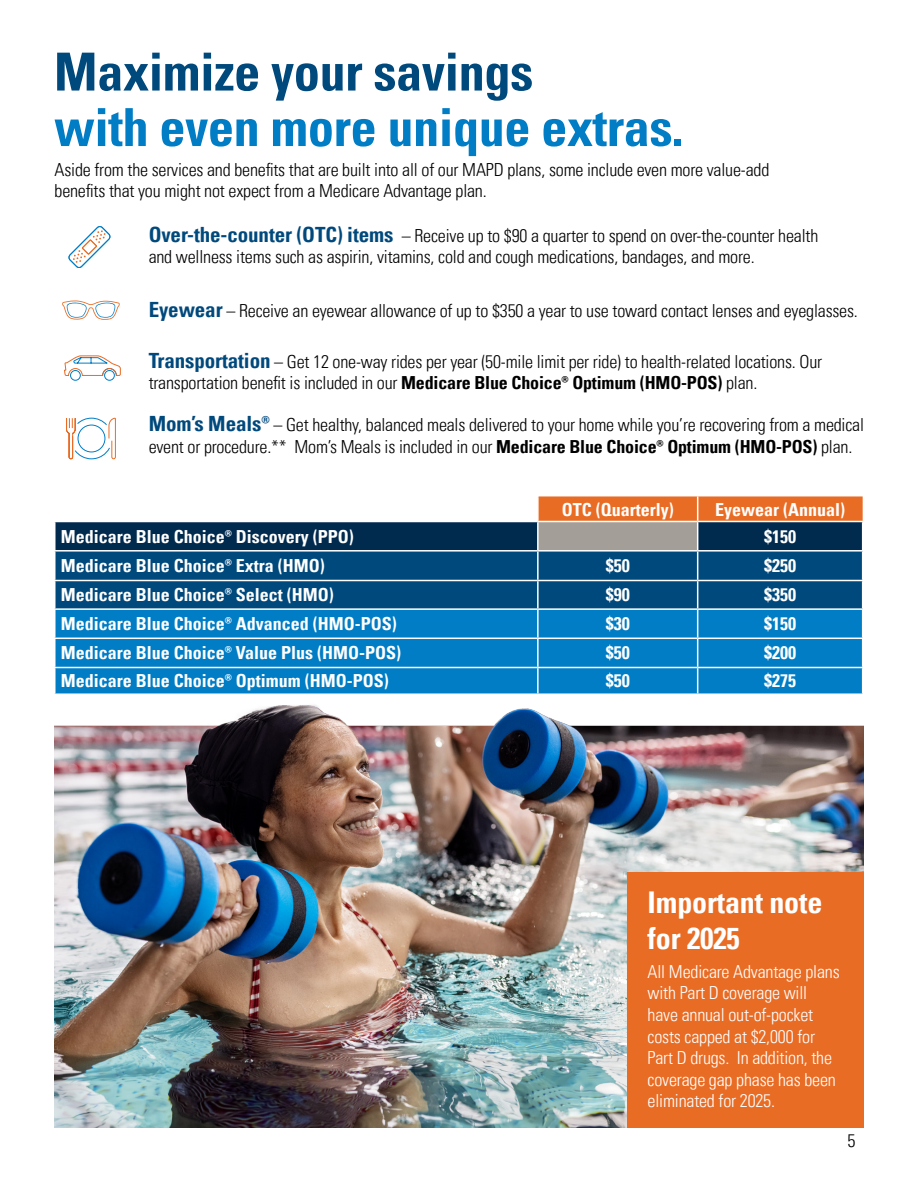
<style>
.page{position:relative;width:918px;height:1188px;background:#fff}
.page>*{position:absolute;margin:0;border:0;box-sizing:border-box;transform-origin:0 0}
.t1{font:700 condensed 52.5px/55.5px "Univers LT Pro";letter-spacing:-.01em;color:#007dc5}
.t2{font:700 condensed 30px/36px "Univers LT Pro";letter-spacing:-.005em;color:#fff}
.body{font:300 condensed 18px/21.6px "Univers LT Pro";letter-spacing:-.01em;color:#000}
.t3{font:700 condensed 18px "Univers LT Pro";color:#fff}
.t4{font:300 condensed 18px/21.6px "Univers LT Pro";letter-spacing:-.01em;color:#fff}
.s1{color:#00497c}
.s2{font-weight:700;font-size:21px;color:#00497c}
.s3{font-weight:700}
</style>
<div class="page">
<svg style="left:62px;top:301px;width:58px;height:19px"></svg>
<svg style="left:64px;top:355px;width:57px;height:26px"></svg>
<svg style="left:66px;top:417px;width:50px;height:43px"></svg>
<img style="left:54px;top:705px;width:810px;height:422px">
<div style="left:627px;top:872px;width:237px;height:255px;background:#e96c24"></div>
<svg style="left:68px;top:226px;width:43px;height:42px"></svg>
<div style="left:82px;top:240px;width:15px;height:14px;border:1px solid #e96c24;border-radius:6px"></div>
<svg style="left:55px;top:496px;width:808px;height:197px;background:#2f74a0"></svg>
<hr style="left:54px;top:496px;width:485px;height:1px;background:#fff">
<hr style="left:54px;top:497px;width:2px;height:24px;background:#fff">
<hr style="left:537px;top:497px;width:2px;height:24px;background:#fff">
<hr style="left:54px;top:521px;width:484px;height:1px;background:#fff">
<p class="t1" style="left:54px;top:43px;width:631px"><span class="s1">Maximize your savings<br></span>with even more unique extras.</p>
<p class="body" style="left:55px;top:158px;width:716px">Aside from the services and benefits that are built into all of our MAPD plans, some include even more value-add benefits that you might not expect from a Medicare Advantage plan.</p>
<p class="body" style="left:149px;top:224px;width:671px"><span class="s2">Over-the-counter (OTC) items</span> – Receive up to $90 a quarter to spend on over-the-counter health and wellness items such as aspirin, vitamins, cold and cough medications, bandages, and more.</p>
<p class="body" style="left:149px;top:299px;width:711px"><span class="s2">Eyewear</span> – Receive an eyewear allowance of up to $350 a year to use toward contact lenses and eyeglasses.</p>
<p class="body" style="left:149px;top:349px;width:675px"><span class="s2">Transportation</span> – Get 12 one-way rides per year (50-mile limit per ride) to health-related locations. Our transportation benefit is included in our <span class="s3">Medicare Blue Choice® Optimum (HMO-POS)</span> plan.</p>
<p class="body" style="left:149px;top:413px;width:717px"><span class="s2">Mom’s Meals®</span> – Get healthy, balanced meals delivered to your home while you’re recovering from a medical event or procedure.** Mom’s Meals is included in our <span class="s3">Medicare Blue Choice® Optimum (HMO-POS)</span> plan.</p>
<p class="t3" style="left:562px;top:498px;width:113px">OTC (Quarterly)</p>
<p class="t3" style="left:715px;top:498px;width:131px">Eyewear (Annual)</p>
<p class="t3" style="left:61px;top:525px;width:295px">Medicare Blue Choice® Discovery (PPO)</p>
<p class="t3" style="left:764px;top:525px;width:33px">$150</p>
<p class="t3" style="left:61px;top:555px;width:266px">Medicare Blue Choice® Extra (HMO)</p>
<p class="t3" style="left:606px;top:555px;width:25px">$50</p>
<p class="t3" style="left:764px;top:555px;width:33px">$250</p>
<p class="t3" style="left:61px;top:584px;width:275px">Medicare Blue Choice® Select (HMO)</p>
<p class="t3" style="left:606px;top:584px;width:25px">$90</p>
<p class="t3" style="left:764px;top:584px;width:33px">$350</p>
<p class="t3" style="left:61px;top:613px;width:338px">Medicare Blue Choice® Advanced (HMO-POS)</p>
<p class="t3" style="left:606px;top:613px;width:25px">$30</p>
<p class="t3" style="left:764px;top:613px;width:33px">$150</p>
<p class="t3" style="left:61px;top:642px;width:342px">Medicare Blue Choice® Value Plus (HMO-POS)</p>
<p class="t3" style="left:606px;top:642px;width:25px">$50</p>
<p class="t3" style="left:764px;top:642px;width:33px">$200</p>
<p class="t3" style="left:61px;top:670px;width:330px">Medicare Blue Choice® Optimum (HMO-POS)</p>
<p class="t3" style="left:606px;top:670px;width:25px">$50</p>
<p class="t3" style="left:764px;top:670px;width:33px">$275</p>
<p class="t2" style="left:648px;top:884px;width:176px">Important note for 2025</p>
<p class="t4" style="left:648px;top:960px;width:194px">All Medicare Advantage plans with Part D coverage will have annual out-of-pocket costs capped at $2,000 for<br>Part D drugs. In addition, the coverage gap phase has been eliminated for 2025.</p>
<p class="body" style="left:847px;top:1129px;width:9px">5</p>
</div>
